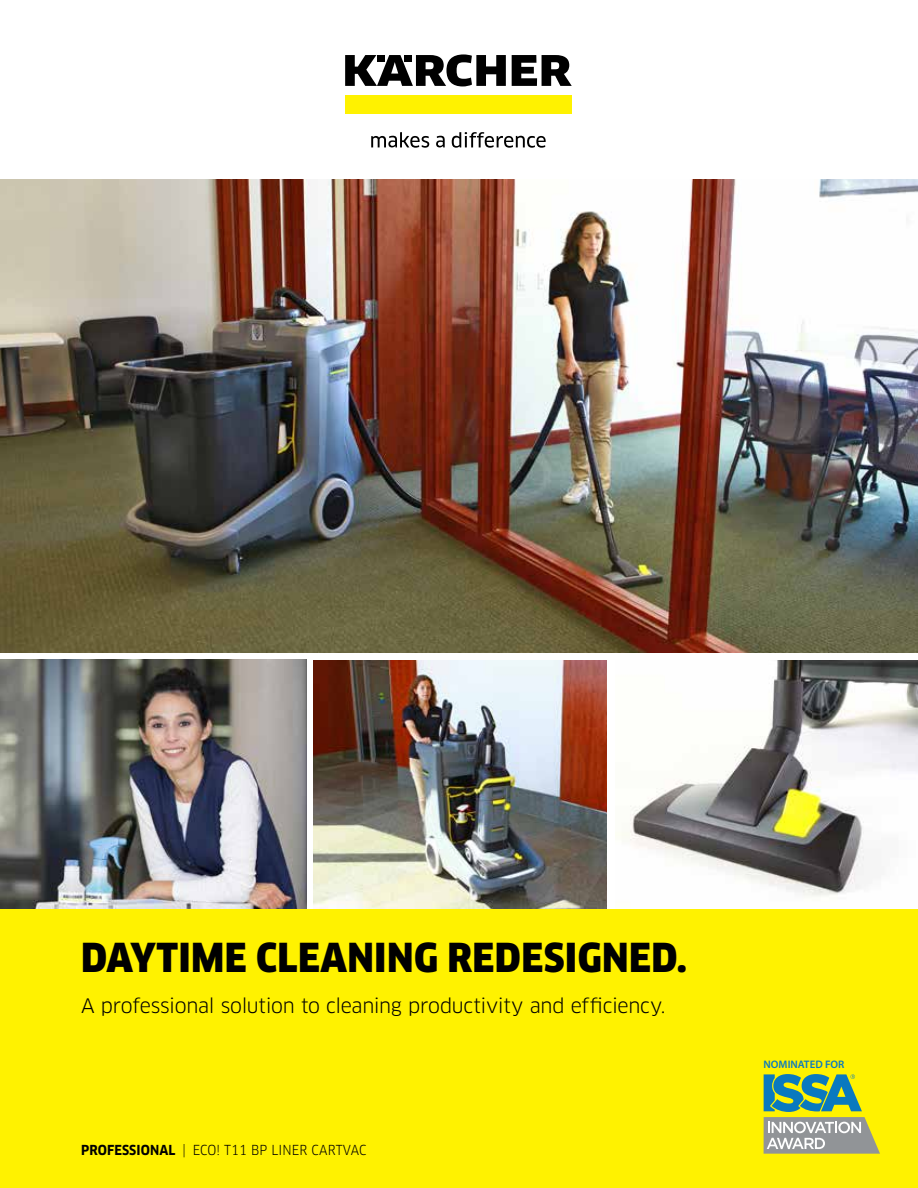
<style>
.page{position:relative;width:918px;height:1188px;background:#fff}
.page>*{position:absolute;margin:0;border:0;box-sizing:border-box;transform-origin:0 0}
.t1{font:900 39px "Clan Pro Narr";letter-spacing:.01em;color:#000}
.t2{font:19.5px "Clan Pro";letter-spacing:-.02em;color:#000}
.t3{font:13.5px "Clan Pro Narr";letter-spacing:.01em;color:#000}
.t4{font:600 10.95px "Myriad Pro";color:#0a79bf}
.s1{font-weight:700}
</style>
<div class="page">
<img style="left:615px;top:660px;width:303px;height:250px">
<img style="left:0;top:660px;width:307px;height:250px">
<img style="left:313px;top:660px;width:294px;height:250px">
<img style="left:0;top:179px;width:918px;height:473px">
<svg style="left:452px;top:132px;width:94px;height:16px"></svg>
<svg style="left:436px;top:136px;width:9px;height:11px"></svg>
<svg style="left:371px;top:132px;width:58px;height:16px"></svg>
<div style="left:345px;top:96px;width:227px;height:18px;background:#fff200"></div>
<svg style="left:512px;top:55px;width:60px;height:31px"></svg>
<svg style="left:345px;top:54px;width:161px;height:32px"></svg>
<div style="left:0;top:910px;width:918px;height:278px;background:#fff200"></div>
<svg style="left:764px;top:1074px;width:116px;height:80px"></svg>
<p class="t1" style="left:81px;top:935px;width:607px">DAYTIME CLEANING REDESIGNED.</p>
<p class="t2" style="left:81px;top:994px;width:586px">A professional solution to cleaning productivity and efficiency.</p>
<p class="t3" style="left:81px;top:1142px;width:287px"><span class="s1">PROFESSIONAL</span> | ECO! T11 BP LINER CARTVAC</p>
<p class="t4" style="left:764px;top:1057px;width:82px">NOMINATED FOR</p>
</div>
